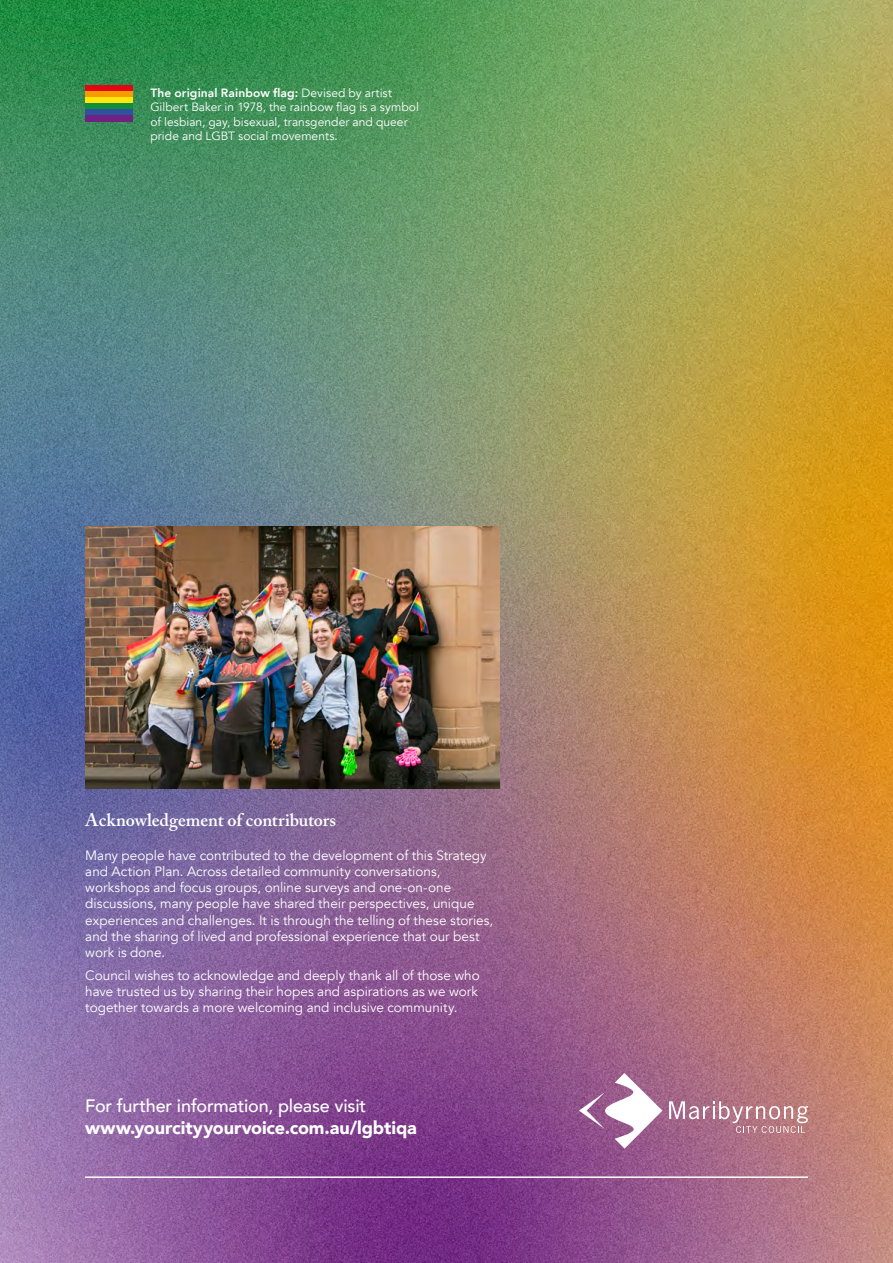
<style>
.page{position:relative;width:893px;height:1263px;background:#fff}
.page>*{position:absolute;margin:0;border:0;box-sizing:border-box;transform-origin:0 0}
.Main_body_heading{font:900 18px/21.6px "Avenir";letter-spacing:-.005em;color:#fff}
.t1{font:600 18px "Adobe Caslon Pro";letter-spacing:-.005em;color:#fff}
.Main_body_-_9pt{font:13.5px/16.2px "Avenir";color:#fff}
.Small_Body{font:12px/14.4px "Avenir";letter-spacing:.005em;color:#fff}
.s1{font-weight:800}
.s2{font-weight:500}
</style>
<div class="page">
<img style="left:0;top:0;width:893px;height:1263px">
<img style="left:85px;top:526px;width:414px;height:263px">
<div style="left:85px;top:85px;width:47px;height:6px;background:#e30613"></div>
<div style="left:85px;top:91px;width:47px;height:6px;background:#f59c00"></div>
<div style="left:85px;top:97px;width:47px;height:6px;background:#ffe70b"></div>
<div style="left:85px;top:103px;width:47px;height:7px;background:#108e3a"></div>
<div style="left:85px;top:110px;width:47px;height:6px;background:#2f52a0"></div>
<div style="left:85px;top:116px;width:47px;height:6px;background:#702283"></div>
<svg style="left:579px;top:1073px;width:83px;height:76px"></svg>
<svg style="left:669px;top:1101px;width:139px;height:32px;background:#bc8998"></svg>
<hr style="left:85px;top:1176px;width:723px;height:2px;background:#fff">
<p class="Small_Body" style="left:150px;top:86px;width:270px"><span class="s1">The original Rainbow flag:</span> Devised by artist Gilbert Baker in 1978, the rainbow flag is a symbol of lesbian, gay, bisexual, transgender and queer pride and LGBT social movements.</p>
<p class="t1" style="left:85px;top:809px;width:252px">Acknowledgement of contributors</p>
<p class="Main_body_-_9pt" style="left:85px;top:847px;width:409px">Many people have contributed to the development of this Strategy and Action Plan. Across detailed community conversations, workshops and focus groups, online surveys and one-on-one discussions, many people have shared their perspectives, unique experiences and challenges. It is through the telling of these stories, and the sharing of lived and professional experience that our best work is done.</p>
<p class="Main_body_-_9pt" style="left:85px;top:967px;width:396px">Council wishes to acknowledge and deeply thank all of those who have trusted us by sharing their hopes and aspirations as we work together towards a more welcoming and inclusive community.</p>
<p class="Main_body_heading" style="left:85px;top:1094px;width:333px"><span class="s2">For further information, please visit </span>www.yourcityyourvoice.com.au/lgbtiqa</p>
</div>
